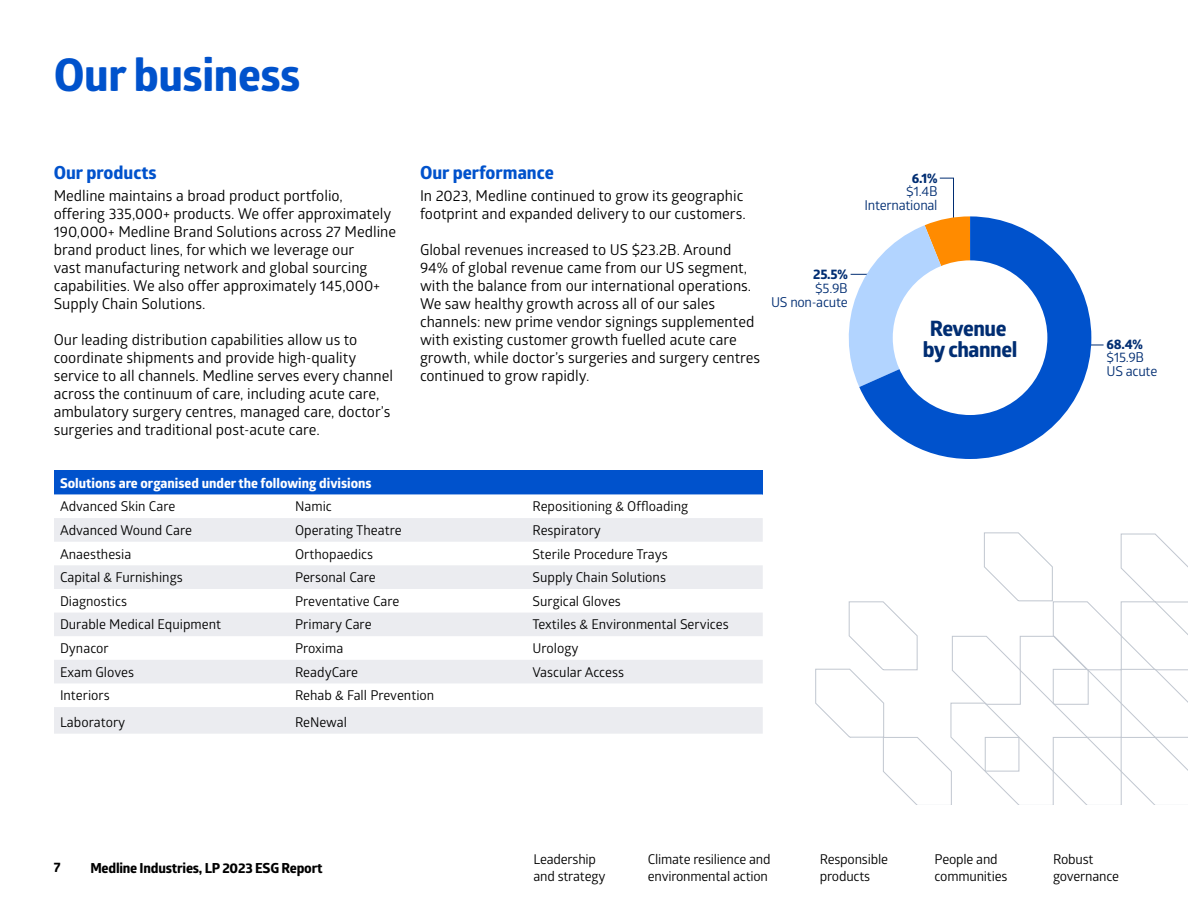
<style>
.page{position:relative;width:1188px;height:918px;background:#fff}
.page>*{position:absolute;margin:0;border:0;box-sizing:border-box;transform-origin:0 0}
.t1{font:800 45px "Glober";letter-spacing:-.01em;color:#0052cc}
.t2{font:800 21.15px/21.1px "Glober";letter-spacing:-.02em;color:#002d72;text-align:center}
.t3{font:800 18px "Glober";color:#0052cc}
.t4{font:15px/18px "Glober";color:#000}
.t5{font:800 13.8px "Glober";letter-spacing:-.015em;color:#000}
.t6{font:13.65px/13.6px "Glober";letter-spacing:-.02em;color:#002d72;text-align:right}
.t7{font:800 13.65px "Glober";color:#002d72}
.t8{font:13.5px "Glober";color:#000}
.t9{font:13.5px/16.2px "Glober";letter-spacing:-.015em;color:#000}
.t10{font:800 13.5px "Glober";color:#fff}
.t11{font:800 13.5px "Glober";color:#000}
</style>
<div class="page">
<svg style="left:1091px;top:345px;width:13px;height:1px"></svg>
<svg style="left:848px;top:177px;width:106px;height:209px"></svg>
<svg style="left:859px;top:216px;width:232px;height:243px"></svg>
<div style="left:893px;top:260px;width:154px;height:155px;background:#fff;border-radius:50%"></div>
<svg style="left:815px;top:532px;width:373px;height:272px"></svg>
<div style="left:54px;top:470px;width:709px;height:24px;background:#0052cc"></div>
<svg style="left:54px;top:494px;width:709px;height:1px"></svg>
<svg style="left:54px;top:518px;width:709px;height:216px;fill:#ebecf0"></svg>
<h1 class="t1" style="left:54px;top:42px;width:248px">Our business</h1>
<p class="t3" style="left:54px;top:159px;width:105px">Our products</p>
<p class="t4" style="left:54px;top:186px;width:344px">Medline maintains a broad product portfolio, offering 335,000+ products. We offer approximately 190,000+ Medline Brand Solutions across 27 Medline brand product lines, for which we leverage our<br>vast manufacturing network and global sourcing capabilities. We also offer approximately 145,000+ Supply Chain Solutions.</p>
<p class="t4" style="left:54px;top:330px;width:341px">Our leading distribution capabilities allow us to coordinate shipments and provide high-quality service to all channels. Medline serves every channel across the continuum of care, including acute care, ambulatory surgery centres, managed care, doctor’s surgeries and traditional post-acute care.</p>
<p class="t3" style="left:420px;top:159px;width:135px">Our performance</p>
<p class="t4" style="left:420px;top:186px;width:327px">In 2023, Medline continued to grow its geographic footprint and expanded delivery to our customers.</p>
<p class="t4" style="left:420px;top:240px;width:342px">Global revenues increased to US $23.2B. Around 94% of global revenue came from our US segment, with the balance from our international operations.<br>We saw healthy growth across all of our sales channels: new prime vendor signings supplemented with existing customer growth fuelled acute care growth, while doctor’s surgeries and surgery centres continued to grow rapidly.</p>
<p class="t7" style="left:813px;top:265px;width:36px">25.5%</p>
<p class="t6" style="left:771px;top:281px;width:78px">$5.9B<br>US non-acute</p>
<p class="t10" style="left:60px;top:474px;width:313px">Solutions are organised under the following divisions</p>
<p class="t8" style="left:60px;top:497px;width:117px">Advanced Skin Care</p>
<p class="t8" style="left:295px;top:497px;width:38px">Namic</p>
<p class="t8" style="left:532px;top:497px;width:157px">Repositioning &amp; Offloading</p>
<p class="t8" style="left:60px;top:521px;width:134px">Advanced Wound Care</p>
<p class="t8" style="left:295px;top:521px;width:108px">Operating Theatre</p>
<p class="t8" style="left:532px;top:521px;width:70px">Respiratory</p>
<p class="t8" style="left:60px;top:544px;width:73px">Anaesthesia</p>
<p class="t8" style="left:295px;top:544px;width:80px">Orthopaedics</p>
<p class="t8" style="left:532px;top:544px;width:137px">Sterile Procedure Trays</p>
<p class="t8" style="left:60px;top:568px;width:124px">Capital &amp; Furnishings</p>
<p class="t8" style="left:295px;top:568px;width:82px">Personal Care</p>
<p class="t8" style="left:532px;top:568px;width:135px">Supply Chain Solutions</p>
<p class="t8" style="left:60px;top:592px;width:69px">Diagnostics</p>
<p class="t8" style="left:295px;top:592px;width:106px">Preventative Care</p>
<p class="t8" style="left:532px;top:592px;width:90px">Surgical Gloves</p>
<p class="t8" style="left:60px;top:615px;width:163px">Durable Medical Equipment</p>
<p class="t8" style="left:295px;top:615px;width:78px">Primary Care</p>
<p class="t8" style="left:532px;top:615px;width:198px">Textiles &amp; Environmental Services</p>
<p class="t8" style="left:60px;top:639px;width:50px">Dynacor</p>
<p class="t8" style="left:295px;top:639px;width:50px">Proxima</p>
<p class="t8" style="left:532px;top:639px;width:48px">Urology</p>
<p class="t8" style="left:60px;top:662px;width:76px">Exam Gloves</p>
<p class="t8" style="left:295px;top:662px;width:65px">ReadyCare</p>
<p class="t8" style="left:532px;top:662px;width:93px">Vascular Access</p>
<p class="t8" style="left:60px;top:686px;width:51px">Interiors</p>
<p class="t8" style="left:295px;top:686px;width:141px">Rehab &amp; Fall Prevention</p>
<p class="t8" style="left:60px;top:713px;width:67px">Laboratory</p>
<p class="t8" style="left:295px;top:713px;width:54px">ReNewal</p>
<p class="t7" style="left:912px;top:168px;width:27px">6.1%</p>
<p class="t6" style="left:865px;top:184px;width:74px">$1.4B<br>International</p>
<h2 class="t2" style="left:923px;top:318px;width:96px">Revenue by channel</h2>
<p class="t7" style="left:1107px;top:334px;width:38px">68.4%</p>
<p class="t6" style="left:1107px;top:350px;width:52px;text-align:left">$15.9B<br>US acute</p>
<p class="t11" style="left:54px;top:858px;width:8px">7</p>
<p class="t5" style="left:90px;top:858px;width:234px">Medline Industries, LP 2023 ESG Report</p>
<p class="t9" style="left:648px;top:851px;width:124px">Climate resilience and environmental action</p>
<p class="t9" style="left:820px;top:851px;width:70px">Responsible products</p>
<p class="t9" style="left:935px;top:851px;width:74px">People and communities</p>
<p class="t9" style="left:1053px;top:851px;width:67px">Robust governance</p>
<p class="t9" style="left:534px;top:851px;width:73px">Leadership and strategy</p>
</div>
